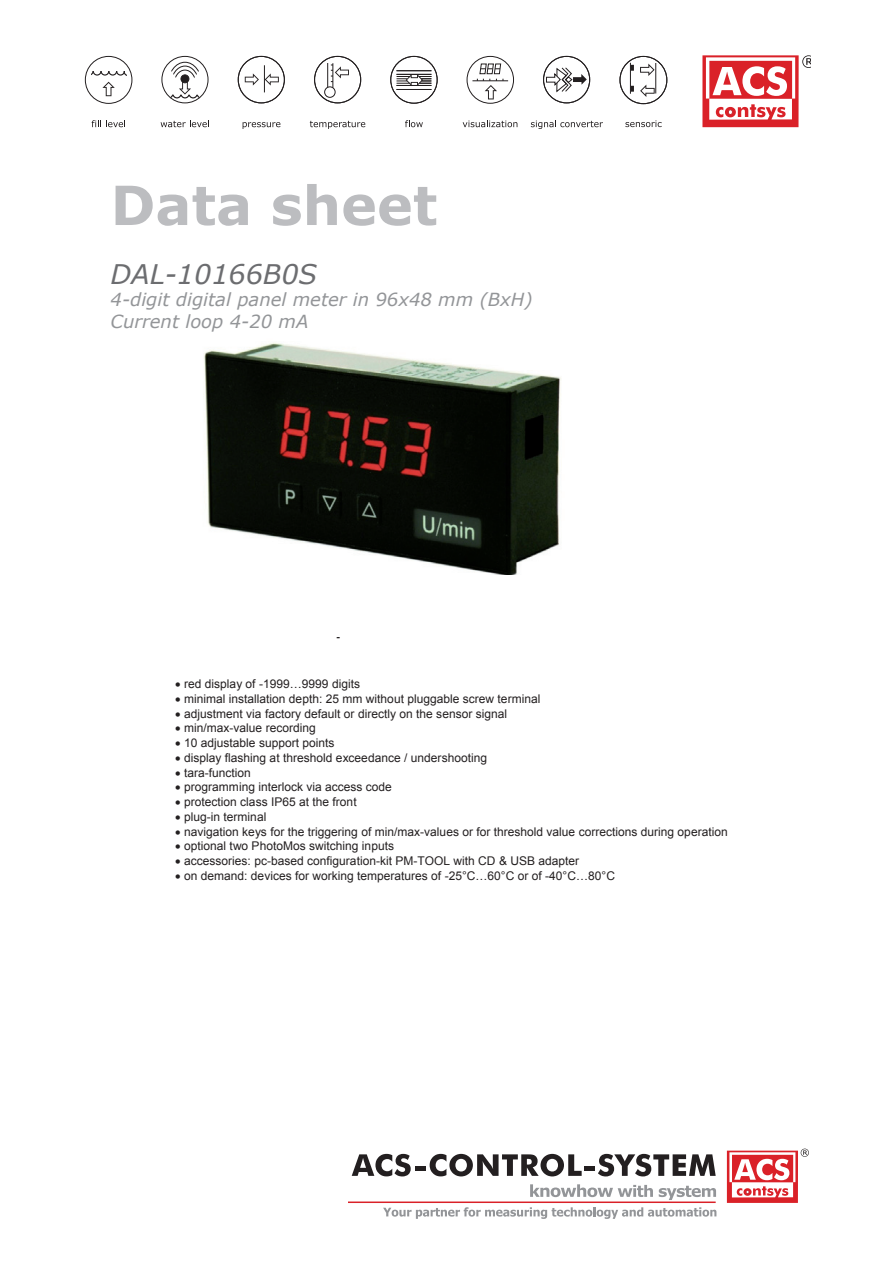
<style>
.page{position:relative;width:893px;height:1263px;background:#fff}
.page>*{position:absolute;margin:0;border:0;box-sizing:border-box;transform-origin:0 0}
.t1{font:700 54px "Verdana";color:#bcbdc0}
.t2{font:700 30.15px "Arial";color:#231f20}
.t3{font:italic 27px "Verdana";color:#6c6d70}
.t4{font:italic 18px/21.6px "Verdana";color:#939598}
.t5{font:12px "Arial";color:#231f20}
</style>
<div class="page">
<svg style="left:352px;top:1154px;width:59px;height:22px"></svg>
<div style="left:415px;top:1166px;width:10px;height:5px;background:#231f20"></div>
<svg style="left:430px;top:1154px;width:152px;height:22px"></svg>
<div style="left:584px;top:1166px;width:10px;height:5px;background:#231f20"></div>
<svg style="left:598px;top:1154px;width:118px;height:22px"></svg>
<hr style="left:349px;top:1201px;width:367px;height:2px;background:#da2128">
<svg style="left:383px;top:1207px;width:333px;height:12px"></svg>
<svg style="left:726px;top:1148px;width:83px;height:55px"></svg>
<svg style="left:530px;top:1184px;width:123px;height:13px"></svg>
<svg style="left:659px;top:1186px;width:57px;height:14px"></svg>
<svg style="left:702px;top:55px;width:109px;height:73px"></svg>
<div style="left:85px;top:56px;width:47px;height:48px;border:1px solid #231f20;border-radius:50%"></div>
<svg style="left:102px;top:82px;width:13px;height:14px"></svg>
<svg style="left:91px;top:72px;width:36px;height:4px"></svg>
<svg style="left:162px;top:56px;width:46px;height:47px"></svg>
<div style="left:162px;top:56px;width:46px;height:47px;border:1px solid #231f20;border-radius:50%"></div>
<svg style="left:170px;top:62px;width:30px;height:36px"></svg>
<div style="left:238px;top:56px;width:47px;height:47px;border:1px solid #231f20;border-radius:50%"></div>
<svg style="left:245px;top:65px;width:34px;height:27px"></svg>
<div style="left:314px;top:56px;width:47px;height:47px;border:1px solid #231f20;border-radius:50%"></div>
<div style="left:324px;top:86px;width:11px;height:12px;border:1px solid #231f20;border-radius:50%"></div>
<svg style="left:327px;top:63px;width:22px;height:25px"></svg>
<div style="left:391px;top:56px;width:46px;height:47px;border:1px solid #231f20;border-radius:50%"></div>
<div style="left:390px;top:56px;width:48px;height:48px;border:1px solid #231f20;border-radius:50%"></div>
<hr style="left:396px;top:70px;width:35px;height:1px;background:#231f20">
<hr style="left:396px;top:89px;width:35px;height:1px;background:#231f20">
<svg style="left:396px;top:74px;width:35px;height:11px"></svg>
<hr style="left:396px;top:85px;width:35px;height:1px;background:#231f20">
<div style="left:467px;top:56px;width:47px;height:48px;border:1px solid #231f20;border-radius:50%"></div>
<hr style="left:472px;top:80px;width:36px;height:1px;background:#231f20">
<svg style="left:477px;top:63px;width:27px;height:36px"></svg>
<div style="left:543px;top:56px;width:47px;height:47px;border:1px solid #231f20;border-radius:50%"></div>
<svg style="left:546px;top:67px;width:41px;height:26px"></svg>
<div style="left:620px;top:56px;width:47px;height:48px;border:1px solid #231f20;border-radius:50%"></div>
<svg style="left:640px;top:85px;width:15px;height:12px"></svg>
<hr style="left:630px;top:63px;width:1px;height:31px;background:#231f20">
<hr style="left:655px;top:63px;width:1px;height:31px;background:#231f20">
<svg style="left:640px;top:64px;width:15px;height:12px"></svg>
<svg style="left:631px;top:65px;width:3px;height:6px"></svg>
<svg style="left:631px;top:86px;width:3px;height:6px"></svg>
<svg style="left:625px;top:120px;width:37px;height:7px"></svg>
<svg style="left:531px;top:120px;width:72px;height:9px"></svg>
<svg style="left:463px;top:120px;width:54px;height:7px"></svg>
<svg style="left:405px;top:120px;width:18px;height:7px"></svg>
<svg style="left:310px;top:121px;width:55px;height:8px"></svg>
<svg style="left:243px;top:122px;width:37px;height:7px"></svg>
<svg style="left:161px;top:120px;width:48px;height:7px"></svg>
<svg style="left:92px;top:120px;width:33px;height:7px"></svg>
<img style="left:203px;top:343px;width:358px;height:231px">
<h1 class="t1" style="left:111px;top:167px;width:328px">Data sheet</h1>
<h3 class="t3" style="left:111px;top:256px;width:208px">DAL-10166B0S</h3>
<h3 class="t4" style="left:111px;top:288px;width:423px">4-digit digital panel meter in 96x48 mm (BxH)<br>Current loop 4-20 mA</h3>
<p class="t5" style="left:175px;top:676px;width:186px">• red display of -1999…9999 digits</p>
<p class="t5" style="left:175px;top:691px;width:367px">• minimal installation depth: 25 mm without pluggable screw terminal</p>
<p class="t5" style="left:175px;top:705px;width:333px">• adjustment via factory default or directly on the sensor signal</p>
<p class="t5" style="left:175px;top:720px;width:142px">• min/max-value recording</p>
<p class="t5" style="left:175px;top:735px;width:161px">• 10 adjustable support points</p>
<p class="t5" style="left:175px;top:750px;width:313px">• display flashing at threshold exceedance / undershooting</p>
<p class="t5" style="left:175px;top:765px;width:77px">• tara-function</p>
<p class="t5" style="left:175px;top:779px;width:218px">• programming interlock via access code</p>
<p class="t5" style="left:175px;top:794px;width:183px">• protection class IP65 at the front</p>
<p class="t5" style="left:175px;top:809px;width:93px">• plug-in terminal</p>
<p class="t5" style="left:175px;top:823px;width:554px">• navigation keys for the triggering of min/max-values or for threshold value corrections during operation</p>
<p class="t5" style="left:175px;top:838px;width:220px">• optional two PhotoMos switching inputs</p>
<p class="t5" style="left:175px;top:853px;width:405px">• accessories: pc-based configuration-kit PM-TOOL with CD &amp; USB adapter</p>
<p class="t5" style="left:175px;top:868px;width:441px">• on demand: devices for working temperatures of -25°C…60°C or of -40°C…80°C</p>
<h2 class="t2" style="left:108px;top:854px;width:250px">ORDER NUMBER</h2>
<h2 class="t2" style="left:499px;top:854px;width:65px">EUR</h2>
</div>
